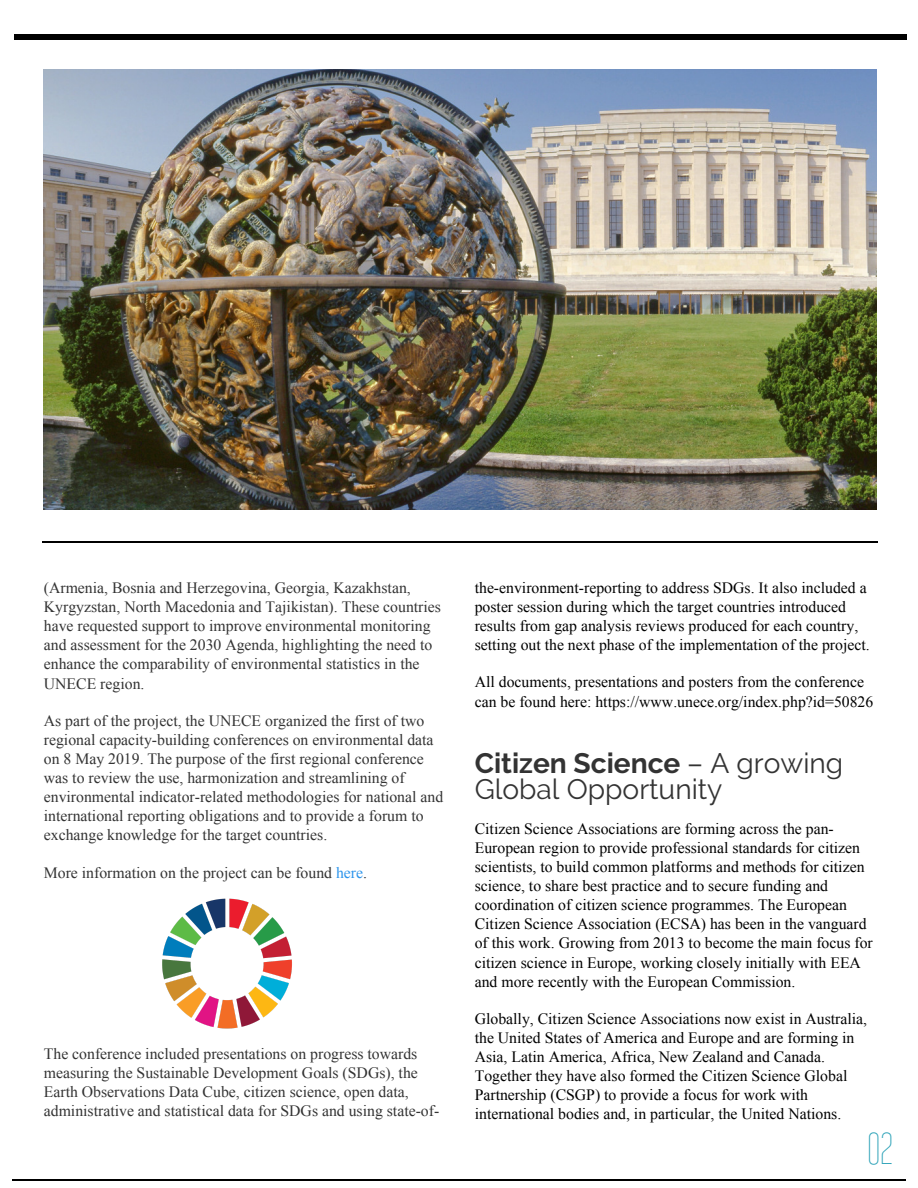
<style>
.page{position:relative;width:918px;height:1188px;background:#fff}
.page>*{position:absolute;margin:0;border:0;box-sizing:border-box;transform-origin:0 0}
.t1{font:45px "Wire One";color:#27a0b6}
.t2{font:28.2px/25.8px "Raleway";color:#333}
.t3{font:15.75px/19.2px "Times New Roman";color:#000}
.t4{font:15.75px/19.2px "Times New Roman";color:#333}
.s1{color:#2d95ec}
.s2{font-weight:700}
</style>
<div class="page">
<img style="left:44px;top:70px;width:832px;height:440px">
<hr style="left:12px;top:1179px;width:894px;height:1px;background:#000">
<div style="left:15px;top:34px;width:892px;height:5px;background:#000"></div>
<hr style="left:42px;top:541px;width:836px;height:1px;background:#000">
<img style="left:162px;top:898px;width:130px;height:131px">
<p class="t4" style="left:44px;top:578px;width:399px">(Armenia, Bosnia and Herzegovina, Georgia, Kazakhstan, Kyrgyzstan, North Macedonia and Tajikistan). These countries have requested support to improve environmental monitoring and assessment for the 2030 Agenda, highlighting the need to enhance the comparability of environmental statistics in the UNECE region.</p>
<p class="t4" style="left:44px;top:711px;width:401px">As part of the project, the UNECE organized the first of two regional capacity-building conferences on environmental data on 8 May 2019. The purpose of the first regional conference was to review the use, harmonization and streamlining of environmental indicator-related methodologies for national and international reporting obligations and to provide a forum to exchange knowledge for the target countries.</p>
<p class="t4" style="left:44px;top:862px;width:325px">More information on the project can be found <span class="s1">here</span>.</p>
<p class="t4" style="left:44px;top:1044px;width:397px">The conference included presentations on progress towards measuring the Sustainable Development Goals (SDGs), the Earth Observations Data Cube, citizen science, open data, administrative and statistical data for SDGs and using state-of-</p>
<p class="t3" style="left:475px;top:578px;width:397px">the-environment-reporting to address SDGs. It also included a poster session during which the target countries introduced results from gap analysis reviews produced for each country, setting out the next phase of the implementation of the project.</p>
<p class="t3" style="left:475px;top:672px;width:400px">All documents, presentations and posters from the conference can be found here: https://www.unece.org/index.php?id=50826</p>
<h2 class="t2" style="left:475px;top:750px;width:370px"><span class="s2">Citizen Science</span> – A growing<br>Global Opportunity</h2>
<p class="t3" style="left:475px;top:819px;width:400px">Citizen Science Associations are forming across the pan-European region to provide professional standards for citizen scientists, to build common platforms and methods for citizen science, to share best practice and to secure funding and coordination of citizen science programmes. The European Citizen Science Association (ECSA) has been in the vanguard of this work. Growing from 2013 to become the main focus for citizen science in Europe, working closely initially with EEA and more recently with the European Commission.</p>
<p class="t3" style="left:475px;top:1009px;width:394px">Globally, Citizen Science Associations now exist in Australia, the United States of America and Europe and are forming in Asia, Latin America, Africa, New Zealand and Canada.<br>Together they have also formed the Citizen Science Global Partnership (CSGP) to provide a focus for work with international bodies and, in particular, the United Nations.</p>
<h1 class="t1" style="left:867px;top:1124px;width:27px">02</h1>
</div>
